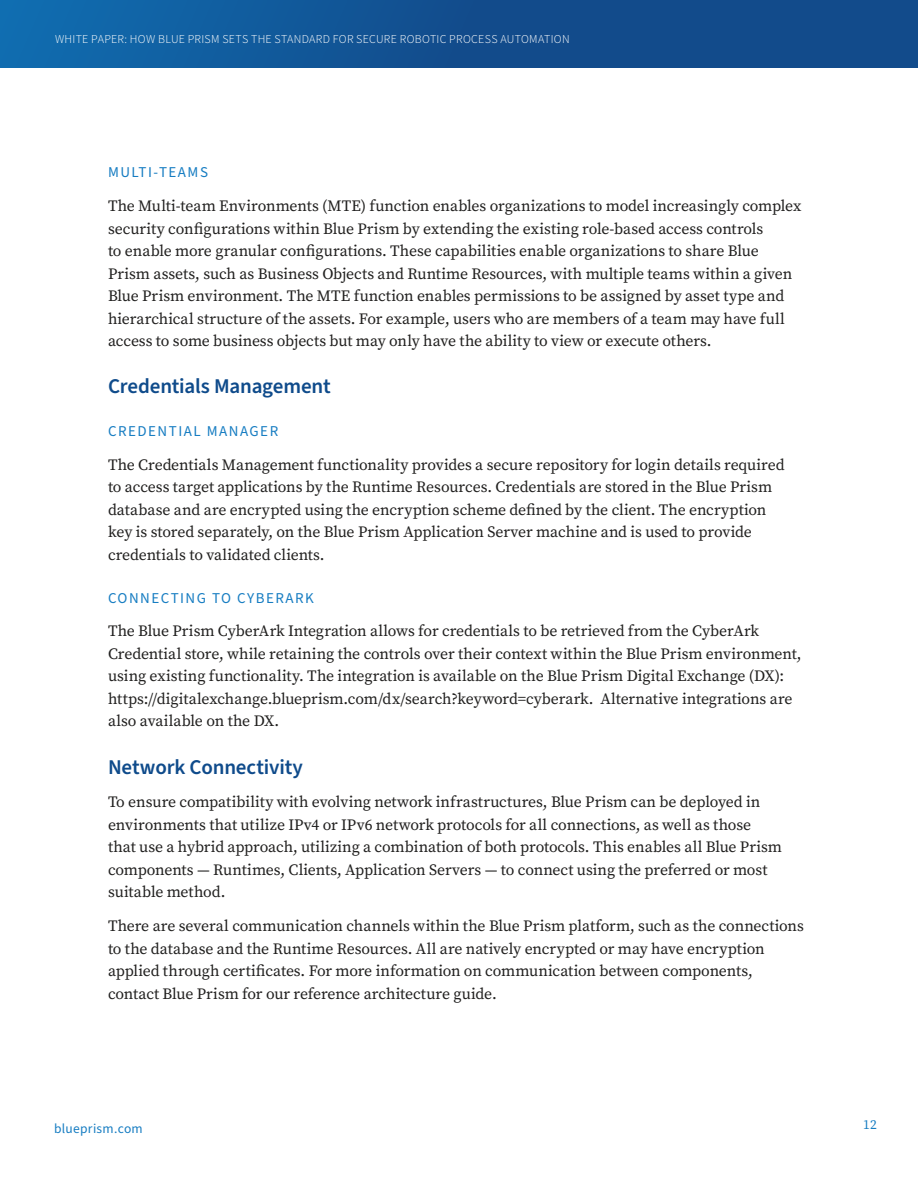
<style>
.page{position:relative;width:918px;height:1188px;background:#fff}
.page>*{position:absolute;margin:0;border:0;box-sizing:border-box;transform-origin:0 0}
.Head_2_was_Header_1{font:600 21px "Source Sans Pro";letter-spacing:-.01em;color:#0f4b8b}
.Pararaph{font:15.75px/22.5px "Source Serif Pro";letter-spacing:-.005em;color:#201f1e}
.Header_3_was_Paragra{font:15px "Source Sans Pro";letter-spacing:.1em;color:#177dc2}
.t1{font:13.5px "Source Sans Pro";letter-spacing:.025em;color:#177dc2}
.t2{font:13.5px "Source Serif Pro";color:#177dc2}
.t3{font:300 12px "Source Sans Pro";letter-spacing:.025em;color:#fff}
</style>
<div class="page">
<div style="left:0;top:0;width:918px;height:68px;background:linear-gradient(to right,#1166a8,#134281)"></div>
<p class="t3" style="left:55px;top:31px;width:516px">WHITE PAPER: HOW BLUE PRISM SETS THE STANDARD FOR SECURE ROBOTIC PROCESS AUTOMATION</p>
<p class="Header_3_was_Paragra" style="left:108px;top:162px;width:102px">MULTI-TEAMS</p>
<p class="Pararaph" style="left:108px;top:195px;width:695px">The Multi-team Environments (MTE) function enables organizations to model increasingly complex security configurations within Blue Prism by extending the existing role-based access controls<br>to enable more granular configurations. These capabilities enable organizations to share Blue Prism assets, such as Business Objects and Runtime Resources, with multiple teams within a given Blue Prism environment. The MTE function enables permissions to be assigned by asset type and hierarchical structure of the assets. For example, users who are members of a team may have full access to some business objects but may only have the ability to view or execute others.</p>
<p class="Head_2_was_Header_1" style="left:108px;top:372px;width:224px">Credentials Management</p>
<p class="Header_3_was_Paragra" style="left:108px;top:421px;width:172px">CREDENTIAL MANAGER</p>
<p class="Pararaph" style="left:108px;top:453px;width:678px">The Credentials Management functionality provides a secure repository for login details required to access target applications by the Runtime Resources. Credentials are stored in the Blue Prism database and are encrypted using the encryption scheme defined by the client. The encryption key is stored separately, on the Blue Prism Application Server machine and is used to provide credentials to validated clients.</p>
<p class="Header_3_was_Paragra" style="left:108px;top:588px;width:207px">CONNECTING TO CYBERARK</p>
<p class="Pararaph" style="left:108px;top:620px;width:695px">The Blue Prism CyberArk Integration allows for credentials to be retrieved from the CyberArk Credential store, while retaining the controls over their context within the Blue Prism environment, using existing functionality. The integration is available on the Blue Prism Digital Exchange (DX): https://digitalexchange.blueprism.com/dx/search?keyword=cyberark. Alternative integrations are also available on the DX.</p>
<p class="Head_2_was_Header_1" style="left:108px;top:753px;width:197px">Network Connectivity</p>
<p class="Pararaph" style="left:108px;top:791px;width:676px">To ensure compatibility with evolving network infrastructures, Blue Prism can be deployed in environments that utilize IPv4 or IPv6 network protocols for all connections, as well as those that use a hybrid approach, utilizing a combination of both protocols. This enables all Blue Prism components — Runtimes, Clients, Application Servers — to connect using the preferred or most suitable method.</p>
<p class="Pararaph" style="left:108px;top:915px;width:697px">There are several communication channels within the Blue Prism platform, such as the connections to the database and the Runtime Resources. All are natively encrypted or may have encryption applied through certificates. For more information on communication between components, contact Blue Prism for our reference architecture guide.</p>
<p class="t1" style="left:54px;top:1119px;width:90px">blueprism.com</p>
<p class="t2" style="left:863px;top:1115px;width:15px">12</p>
</div>
